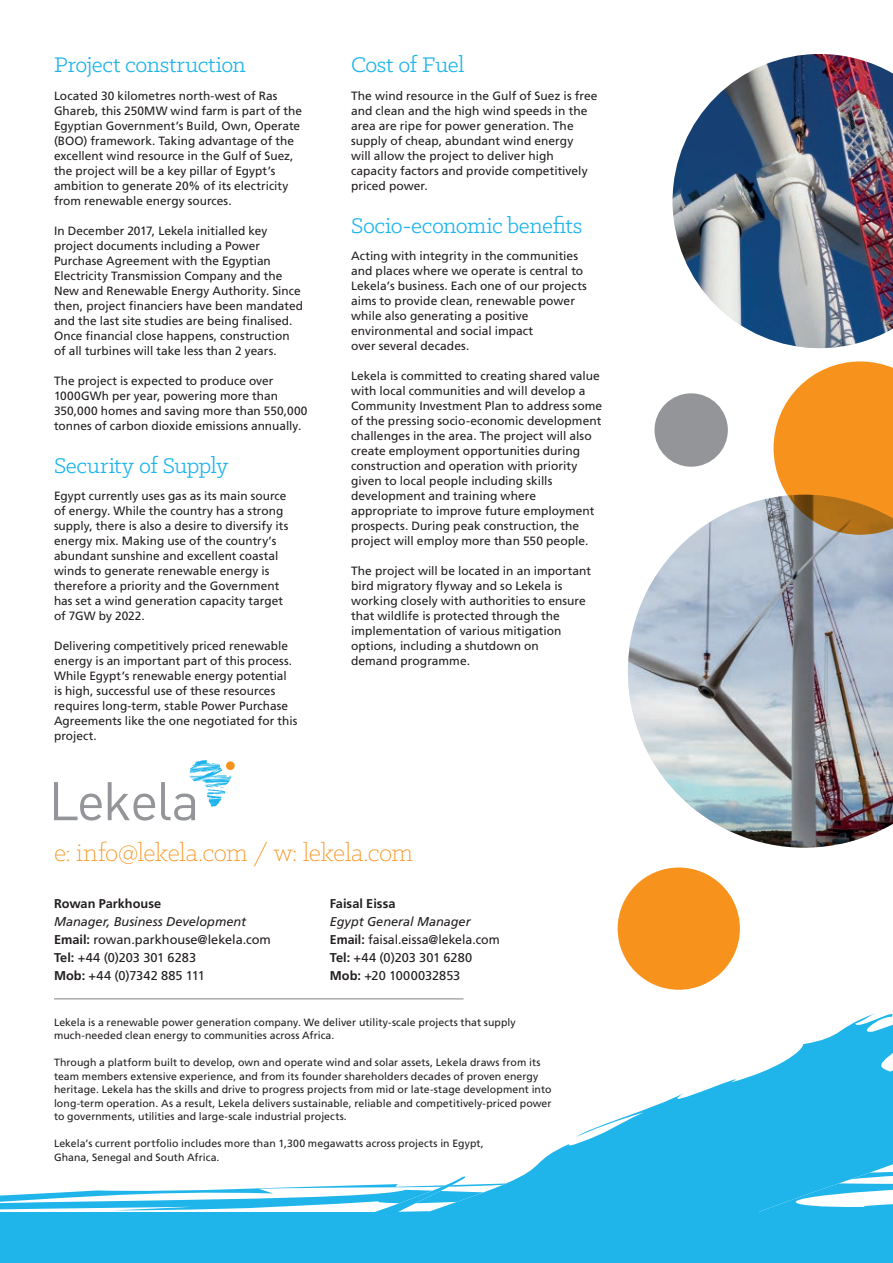
<style>
.page{position:relative;width:893px;height:1263px;background:#fff}
.page>*{position:absolute;margin:0;border:0;box-sizing:border-box;transform-origin:0 0}
.t1{font:300 27px "Klinic Slab";letter-spacing:-.015em;color:#f7931d}
.t2{font:24px "Klinic Slab";letter-spacing:-.015em;color:#1fb5ea}
.t3{font:12.75px/18px "Frutiger";color:#231f20}
.t4{font:700 12.75px "Frutiger";color:#231f20}
.t5{font:12px/15px "Frutiger";color:#231f20}
.t6{font:10.5px/13.5px "Frutiger";letter-spacing:.005em;color:#231f20}
.s1{font-style:italic}
.s2{font-weight:700}
</style>
<div class="page">
<svg style="left:0;top:1013px;width:893px;height:199px"></svg>
<svg style="left:54px;top:782px;width:48px;height:38px"></svg>
<svg style="left:108px;top:782px;width:47px;height:38px"></svg>
<div style="left:226px;top:761px;width:9px;height:9px;background:#f7931d;border-radius:50%"></div>
<svg style="left:161px;top:760px;width:71px;height:60px"></svg>
<img style="left:628px;top:497px;width:265px;height:351px">
<div style="left:618px;top:867px;width:122px;height:123px;background:#f7931d;border-radius:50%"></div>
<div style="left:654px;top:393px;width:74px;height:74px;background:#939598;border-radius:50%"></div>
<img style="left:673px;top:54px;width:220px;height:294px">
<svg style="left:774px;top:361px;width:119px;height:174px;background:#e6983a"></svg>
<div style="left:0;top:1212px;width:893px;height:51px;background:#1fb5ea"></div>
<hr style="left:54px;top:998px;width:409px;height:1px;background:#808285">
<h2 class="t2" style="left:54px;top:49px;width:193px">Project construction</h2>
<p class="t5" style="left:54px;top:88px;width:250px">Located 30 kilometres north-west of Ras Ghareb, this 250MW wind farm is part of the Egyptian Government’s Build, Own, Operate (BOO) framework. Taking advantage of the excellent wind resource in the Gulf of Suez, the project will be a key pillar of Egypt’s ambition to generate 20% of its electricity from renewable energy sources.</p>
<p class="t5" style="left:54px;top:223px;width:251px">In December 2017, Lekela initialled key project documents including a Power Purchase Agreement with the Egyptian Electricity Transmission Company and the New and Renewable Energy Authority. Since then, project financiers have been mandated and the last site studies are being finalised.<br>Once financial close happens, construction of all turbines will take less than 2 years.</p>
<p class="t5" style="left:54px;top:373px;width:255px">The project is expected to produce over 1000GWh per year, powering more than 350,000 homes and saving more than 550,000 tonnes of carbon dioxide emissions annually.</p>
<h2 class="t2" style="left:54px;top:450px;width:176px">Security of Supply</h2>
<p class="t5" style="left:54px;top:488px;width:236px">Egypt currently uses gas as its main source of energy. While the country has a strong supply, there is also a desire to diversify its energy mix. Making use of the country’s abundant sunshine and excellent coastal winds to generate renewable energy is therefore a priority and the Government has set a wind generation capacity target of 7GW by 2022.</p>
<p class="t5" style="left:54px;top:638px;width:245px">Delivering competitively priced renewable energy is an important part of this process.<br>While Egypt’s renewable energy potential is high, successful use of these resources requires long-term, stable Power Purchase Agreements like the one negotiated for this project.</p>
<h2 class="t2" style="left:351px;top:49px;width:115px">Cost of Fuel</h2>
<p class="t5" style="left:351px;top:88px;width:248px">The wind resource in the Gulf of Suez is free and clean and the high wind speeds in the area are ripe for power generation. The supply of cheap, abundant wind energy<br>will allow the project to deliver high capacity factors and provide competitively priced power.</p>
<h2 class="t2" style="left:351px;top:210px;width:233px">Socio-economic benefits</h2>
<p class="t5" style="left:351px;top:248px;width:237px">Acting with integrity in the communities and places where we operate is central to Lekela’s business. Each one of our projects aims to provide clean, renewable power while also generating a positive environmental and social impact<br>over several decades.</p>
<p class="t5" style="left:351px;top:368px;width:253px">Lekela is committed to creating shared value with local communities and will develop a Community Investment Plan to address some of the pressing socio-economic development challenges in the area. The project will also create employment opportunities during construction and operation with priority given to local people including skills development and training where appropriate to improve future employment prospects. During peak construction, the project will employ more than 550 people.</p>
<p class="t5" style="left:351px;top:563px;width:242px">The project will be located in an important bird migratory flyway and so Lekela is working closely with authorities to ensure that wildlife is protected through the implementation of various mitigation options, including a shutdown on<br>demand programme.</p>
<h1 class="t1" style="left:54px;top:836px;width:361px">e: info@lekela.com / w: lekela.com</h1>
<p class="t4" style="left:54px;top:896px;width:109px">Rowan Parkhouse</p>
<p class="t3" style="left:54px;top:913px;width:218px"><span class="s1">Manager, Business Development<br></span><span class="s2">Email:</span> rowan.parkhouse@lekela.com<br><span class="s2">Tel:</span> +44 (0)203 301 6283<br><span class="s2">Mob:</span> +44 (0)7342 885 111</p>
<p class="t4" style="left:330px;top:896px;width:67px">Faisal Eissa</p>
<p class="t3" style="left:330px;top:913px;width:171px"><span class="s1">Egypt General Manager<br></span><span class="s2">Email:</span> faisal.eissa@lekela.com<br><span class="s2">Tel:</span> +44 (0)203 301 6280<br><span class="s2">Mob:</span> +20 1000032853</p>
<p class="t6" style="left:54px;top:1015px;width:463px">Lekela is a renewable power generation company. We deliver utility-scale projects that supply much-needed clean energy to communities across Africa.</p>
<p class="t6" style="left:54px;top:1055px;width:499px">Through a platform built to develop, own and operate wind and solar assets, Lekela draws from its team members extensive experience, and from its founder shareholders decades of proven energy heritage. Lekela has the skills and drive to progress projects from mid or late-stage development into long-term operation. As a result, Lekela delivers sustainable, reliable and competitively-priced power to governments, utilities and large-scale industrial projects.</p>
<p class="t6" style="left:54px;top:1136px;width:431px">Lekela’s current portfolio includes more than 1,300 megawatts across projects in Egypt,<br>Ghana, Senegal and South Africa.</p>
</div>
